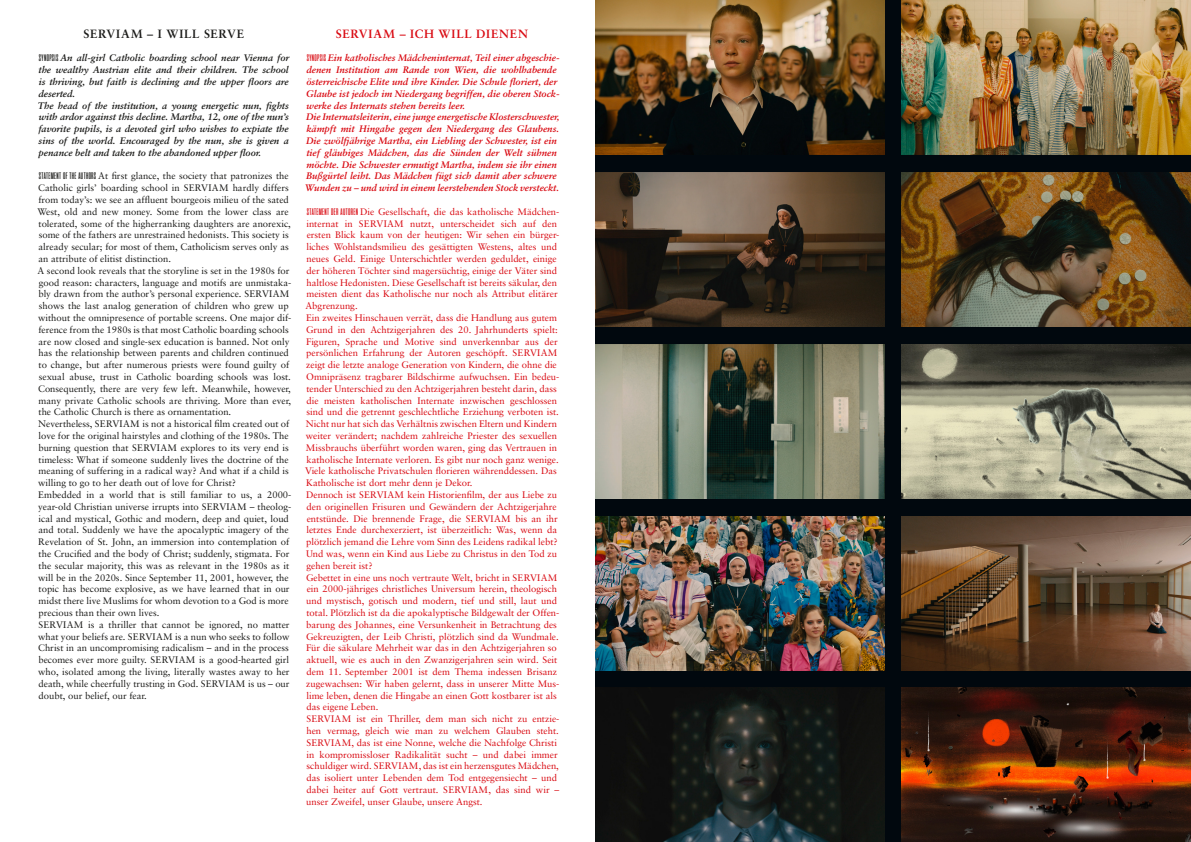
<style>
.page{position:relative;width:1191px;height:842px;background:#fff}
.page>*{position:absolute;margin:0;border:0;box-sizing:border-box;transform-origin:0 0}
.t1{font:700 12px "Sabon LT";letter-spacing:.06em;color:#d90a12}
.t2{font:700 12px "Sabon LT";letter-spacing:.055em;color:#1a1a18}
.t3{font:9.5px/11.8px "Sabon LT";color:#d90a12}
.t4{font:9.5px/11.8px "Sabon LT";color:#1a1a18}
.t5{font:italic 700 9.5px/11.8px "Sabon LT";color:#d90a12}
.t6{font:italic 700 9.5px/11.8px "Sabon LT";color:#1a1a18}
.s1{font-family:"Cinematografica";font-weight:400;font-style:normal}
.s2{font-family:"Cinematografica"}
</style>
<div class="page">
<div style="left:595px;top:0;width:596px;height:842px;background:#01080e"></div>
<img style="left:901px;top:0;width:290px;height:154px">
<img style="left:595px;top:0;width:289px;height:154px">
<img style="left:595px;top:344px;width:289px;height:154px">
<img style="left:901px;top:344px;width:290px;height:154px">
<img style="left:901px;top:516px;width:290px;height:154px">
<img style="left:595px;top:688px;width:289px;height:154px">
<img style="left:595px;top:172px;width:289px;height:154px">
<img style="left:901px;top:172px;width:290px;height:154px">
<img style="left:595px;top:516px;width:289px;height:154px">
<img style="left:901px;top:688px;width:290px;height:154px">
<p class="t2" style="left:84px;top:26px;width:162px">SERVIAM – I WILL SERVE</p>
<p class="t6" style="left:38px;top:52px;width:253px"><span class="s1">SYNOPSIS</span> An all-girl Catholic boarding school near Vienna for the wealthy Austrian elite and their children. The school is thriving, but faith is declining and the upper floors are deserted.<br>The head of the institution, a young energetic nun, fights with ardor against this decline. Martha, 12, one of the nun’s favorite pupils, is a devoted girl who wishes to expiate the sins of the world. Encouraged by the nun, she is given a penance belt and taken to the abandoned upper floor.</p>
<p class="t4" style="left:37px;top:170px;width:255px"><span class="s2">STATEMENT OF THE AUTHORS</span> At first glance, the society that patronizes the Catholic girls’ boarding school in SERVIAM hardly differs from today’s: we see an affluent bourgeois milieu of the sated West, old and new money. Some from the lower class are tolerated, some of the higherranking daughters are anorexic, some of the fathers are unrestrained hedonists. This society is already secular; for most of them, Catholicism serves only as an attribute of elitist distinction.<br>A second look reveals that the storyline is set in the 1980s for good reason: characters, language and motifs are unmistaka&shy;bly drawn from the author’s personal experience. SERVIAM shows the last analog generation of children who grew up without the omnipresence of portable screens. One major dif&shy;ference from the 1980s is that most Catholic boarding schools are now closed and single-sex education is banned. Not only has the relationship between parents and children continued to change, but after numerous priests were found guilty of sexual abuse, trust in Catholic boarding schools was lost.<br>Consequently, there are very few left. Meanwhile, however, many private Catholic schools are thriving. More than ever, the Catholic Church is there as ornamentation.<br>Nevertheless, SERVIAM is not a historical film created out of love for the original hairstyles and clothing of the 1980s. The burning question that SERVIAM explores to its very end is timeless: What if someone suddenly lives the doctrine of the meaning of suffering in a radical way? And what if a child is willing to go to her death out of love for Christ?<br>Embedded in a world that is still familiar to us, a 2000- year-old Christian universe irrupts into SERVIAM – theolog&shy;ical and mystical, Gothic and modern, deep and quiet, loud and total. Suddenly we have the apocalyptic imagery of the Revelation of St. John, an immersion into contemplation of the Crucified and the body of Christ; suddenly, stigmata. For the secular majority, this was as relevant in the 1980s as it will be in the 2020s. Since September 11, 2001, however, the topic has become explosive, as we have learned that in our midst there live Muslims for whom devotion to a God is more precious than their own lives.<br>SERVIAM is a thriller that cannot be ignored, no matter what your beliefs are. SERVIAM is a nun who seeks to follow Christ in an uncompromising radicalism – and in the process becomes ever more guilty. SERVIAM is a good-hearted girl who, isolated among the living, literally wastes away to her death, while cheerfully trusting in God. SERVIAM is us – our doubt, our belief, our fear.</p>
<p class="t1" style="left:336px;top:26px;width:193px">SERVIAM – ICH WILL DIENEN</p>
<p class="t5" style="left:305px;top:52px;width:256px"><span class="s1">SYNOPSIS</span> Ein katholisches Mädcheninternat, Teil einer abgeschie&shy;denen Institution am Rande von Wien, die wohlhabende österreichische Elite und ihre Kinder. Die Schule floriert, der Glaube ist jedoch im Niedergang begriffen, die oberen Stock&shy;werke des Internats stehen bereits leer.<br>Die Internatsleiterin, eine junge energetische Klosterschwester, kämpft mit Hingabe gegen den Niedergang des Glaubens.<br>Die zwölfjährige Martha, ein Liebling der Schwester, ist ein tief gläubiges Mädchen, das die Sünden der Welt sühnen möchte. Die Schwester ermutigt Martha, indem sie ihr einen Bußgürtel leiht. Das Mädchen fügt sich damit aber schwere Wunden zu – und wird in einem leerstehenden Stock versteckt.</p>
<p class="t3" style="left:305px;top:205px;width:256px"><span class="s2">STATEMENT DER AUTOREN</span> Die Gesellschaft, die das katholische Mädchen&shy;internat in SERVIAM nutzt, unterscheidet sich auf den ersten Blick kaum von der heutigen: Wir sehen ein bürger&shy;liches Wohlstandsmilieu des gesättigten Westens, altes und neues Geld. Einige Unterschichtler werden geduldet, einige der höheren Töchter sind magersüchtig, einige der Väter sind haltlose Hedonisten. Diese Gesellschaft ist bereits säkular, den meisten dient das Katholische nur noch als Attribut elitärer Abgrenzung.<br>Ein zweites Hinschauen verrät, dass die Handlung aus gutem Grund in den Achtzigerjahren des 20. Jahrhunderts spielt:<br>Figuren, Sprache und Motive sind unverkennbar aus der persönlichen Erfahrung der Autoren geschöpft. SERVIAM zeigt die letzte analoge Generation von Kindern, die ohne die Omnipräsenz tragbarer Bildschirme aufwuchsen. Ein bedeu&shy;tender Unterschied zu den Achtzigerjahren besteht darin, dass die meisten katholischen Internate inzwischen geschlossen sind und die getrennt geschlechtliche Erziehung verboten ist.<br>Nicht nur hat sich das Verhältnis zwischen Eltern und Kindern weiter verändert; nachdem zahlreiche Priester des sexuellen Missbrauchs überführt worden waren, ging das Vertrauen in katholische Internate verloren. Es gibt nur noch ganz wenige.<br>Viele katholische Privatschulen florieren währenddessen. Das Katholische ist dort mehr denn je Dekor.<br>Dennoch ist SERVIAM kein Historienfilm, der aus Liebe zu den originellen Frisuren und Gewändern der Achtzigerjahre entstünde. Die brennende Frage, die SERVIAM bis an ihr letztes Ende durchexerziert, ist überzeitlich: Was, wenn da plötzlich jemand die Lehre vom Sinn des Leidens radikal lebt?<br>Und was, wenn ein Kind aus Liebe zu Christus in den Tod zu gehen bereit ist?<br>Gebettet in eine uns noch vertraute Welt, bricht in SERVIAM ein 2000-jähriges christliches Universum herein, theologisch und mystisch, gotisch und modern, tief und still, laut und total. Plötzlich ist da die apokalyptische Bildgewalt der Offen&shy;barung des Johannes, eine Versunkenheit in Betrachtung des Gekreuzigten, der Leib Christi, plötzlich sind da Wundmale.<br>Für die säkulare Mehrheit war das in den Achtzigerjahren so aktuell, wie es auch in den Zwanzigerjahren sein wird. Seit dem 11. September 2001 ist dem Thema indessen Brisanz zugewachsen: Wir haben gelernt, dass in unserer Mitte Mus&shy;lime leben, denen die Hingabe an einen Gott kostbarer ist als das eigene Leben.<br>SERVIAM ist ein Thriller, dem man sich nicht zu entzie&shy;hen vermag, gleich wie man zu welchem Glauben steht.<br>SERVIAM, das ist eine Nonne, welche die Nachfolge Christi in kompromissloser Radikalität sucht – und dabei immer schuldiger wird. SERVIAM, das ist ein herzensgutes Mädchen, das isoliert unter Lebenden dem Tod entgegensiecht – und dabei heiter auf Gott vertraut. SERVIAM, das sind wir – unser Zweifel, unser Glaube, unsere Angst.</p>
</div>
